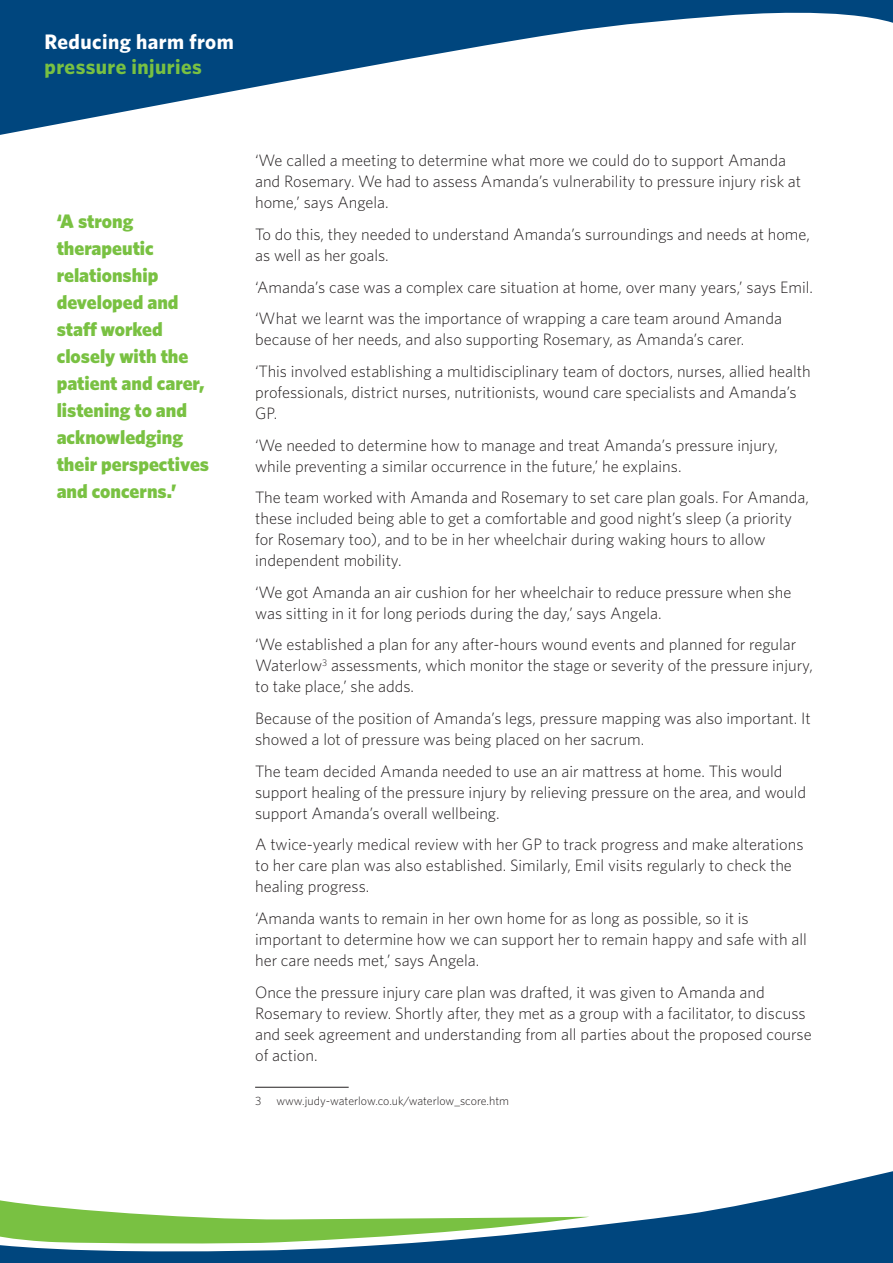
<style>
.page{position:relative;width:893px;height:1263px;background:#fff}
.page>*{position:absolute;margin:0;border:0;box-sizing:border-box;transform-origin:0 0}
.t1{font:700 21px "Whitney";letter-spacing:.02em;color:#fff}
.t2{font:700 21px "Whitney";letter-spacing:.02em;color:#79c142}
.t3{font:900 19.5px/27px "Whitney";color:#79c142}
.t4{font:300 16.5px/21px "Whitney";color:#231f20}
.t5{font:300 12px "Whitney";color:#231f20}
</style>
<div class="page">
<svg style="left:0;top:0;width:893px;height:135px"></svg>
<svg style="left:0;top:1171px;width:893px;height:92px;fill:#00467e"></svg>
<svg style="left:0;top:1195px;width:589px;height:49px"></svg>
<hr style="left:255px;top:1087px;width:94px;height:1px;background:#231f20">
<p class="t1" style="left:45px;top:27px;width:191px">Reducing harm from</p>
<p class="t2" style="left:45px;top:53px;width:159px">pressure injuries</p>
<p class="t3" style="left:57px;top:207px;width:154px">‘A strong therapeutic relationship developed and staff worked closely with the patient and carer, listening to and acknowledging their perspectives and concerns.’</p>
<p class="t4" style="left:255px;top:150px;width:548px">‘We called a meeting to determine what more we could do to support Amanda and Rosemary. We had to assess Amanda’s vulnerability to pressure injury risk at home,’ says Angela.</p>
<p class="t4" style="left:255px;top:223px;width:556px">To do this, they needed to understand Amanda’s surroundings and needs at home, as well as her goals.</p>
<p class="t4" style="left:255px;top:270px;width:559px;line-height:31.7px">‘Amanda’s case was a complex care situation at home, over many years,’ says Emil. ‘What we learnt was the importance of wrapping a care team around Amanda</p>
<p class="t4" style="left:255px;top:323px;width:557px;line-height:31.7px">because of her needs, and also supporting Rosemary, as Amanda’s carer.<br>‘This involved establishing a multidisciplinary team of doctors, nurses, allied health</p>
<p class="t4" style="left:255px;top:381px;width:543px">professionals, district nurses, nutritionists, wound care specialists and Amanda’s<br>GP.</p>
<p class="t4" style="left:255px;top:434px;width:524px">‘We needed to determine how to manage and treat Amanda’s pressure injury, while preventing a similar occurrence in the future,’ he explains.</p>
<p class="t4" style="left:255px;top:486px;width:555px">The team worked with Amanda and Rosemary to set care plan goals. For Amanda, these included being able to get a comfortable and good night’s sleep (a priority for Rosemary too), and to be in her wheelchair during waking hours to allow independent mobility.</p>
<p class="t4" style="left:255px;top:581px;width:538px">‘We got Amanda an air cushion for her wheelchair to reduce pressure when she was sitting in it for long periods during the day,’ says Angela.</p>
<p class="t4" style="left:255px;top:634px;width:559px">‘We established a plan for any after-hours wound events and planned for regular<br>Waterlow<sup>3</sup> assessments, which monitor the stage or severity of the pressure injury, to take place,’ she adds.</p>
<p class="t4" style="left:255px;top:707px;width:557px">Because of the position of Amanda’s legs, pressure mapping was also important. It showed a lot of pressure was being placed on her sacrum.</p>
<p class="t4" style="left:255px;top:760px;width:552px">The team decided Amanda needed to use an air mattress at home. This would support healing of the pressure injury by relieving pressure on the area, and would support Amanda’s overall wellbeing.</p>
<p class="t4" style="left:255px;top:833px;width:550px">A twice-yearly medical review with her GP to track progress and make alterations to her care plan was also established. Similarly, Emil visits regularly to check the healing progress.</p>
<p class="t4" style="left:255px;top:907px;width:553px">‘Amanda wants to remain in her own home for as long as possible, so it is important to determine how we can support her to remain happy and safe with all her care needs met,’ says Angela.</p>
<p class="t4" style="left:255px;top:981px;width:558px">Once the pressure injury care plan was drafted, it was given to Amanda and Rosemary to review. Shortly after, they met as a group with a facilitator, to discuss and seek agreement and understanding from all parties about the proposed course of action.</p>
<p class="t5" style="left:255px;top:1092px;width:255px">3 www.judy-waterlow.co.uk/waterlow_score.htm</p>
</div>
